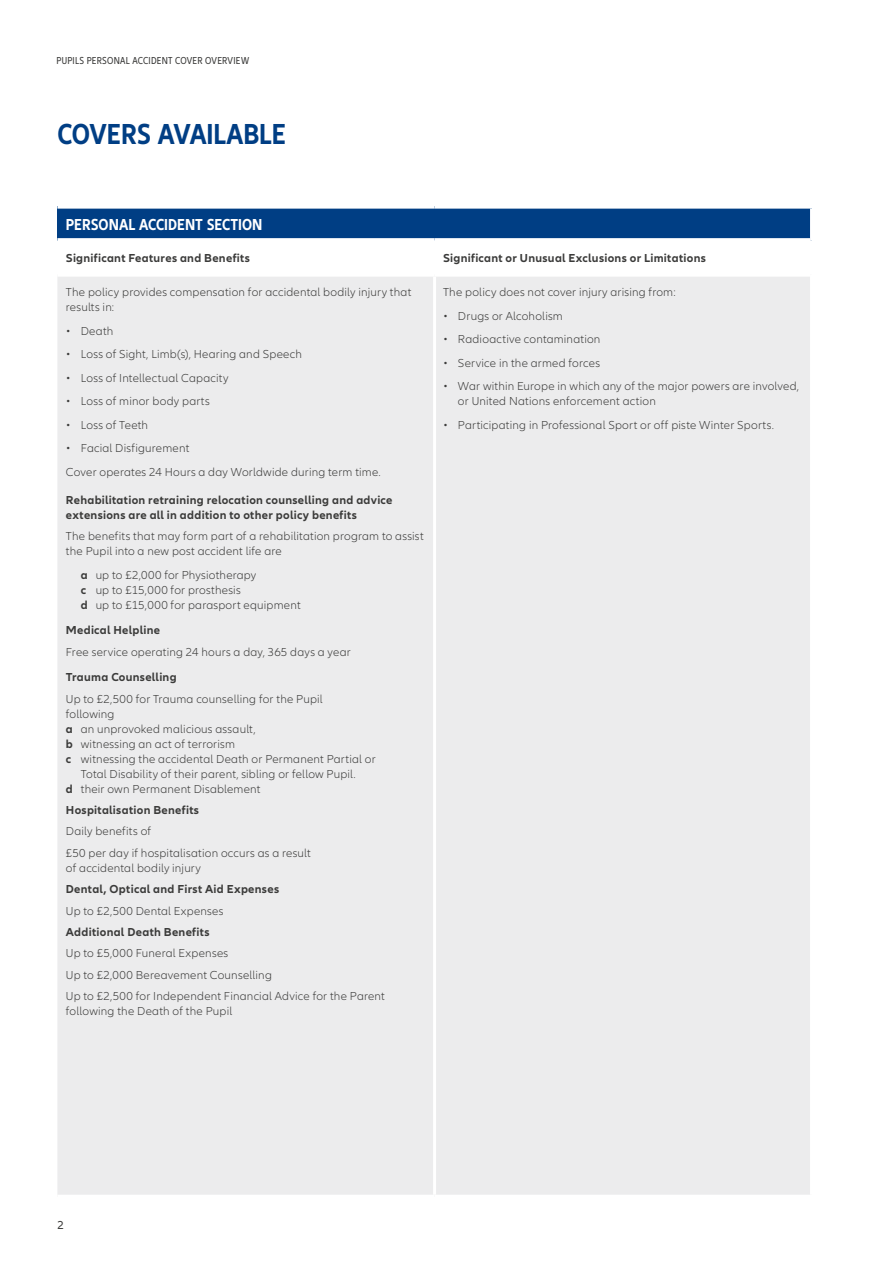
<style>
.page{position:relative;width:893px;height:1263px;background:#fff}
.page>*{position:absolute;margin:0;border:0;box-sizing:border-box;transform-origin:0 0}
.t1{font:700 condensed 30px "Allianz Neo";color:#003e84}
.t2{font:700 condensed 16.5px "Allianz Neo";color:#fff}
.t3{font:300 12px/15px "Allianz Neo";letter-spacing:.015em;color:#3b3b3a}
.t4{font:700 12px/15px "Allianz Neo";letter-spacing:.025em;color:#3b3b3a}
.t5{font:12px "Allianz Neo";color:#3b3b3a}
.t6{font:condensed 10.5px "Allianz Neo";letter-spacing:.025em;color:#3b3b3a}
.s1{font-weight:700}
</style>
<div class="page">
<div style="left:57px;top:206px;width:754px;height:34px;background:#003e84"></div>
<div style="left:57px;top:277px;width:753px;height:918px;background:#ececed"></div>
<hr style="left:810px;top:209px;width:3px;height:31px;background:#fff">
<hr style="left:433px;top:277px;width:3px;height:918px;background:#fff">
<div style="left:57px;top:204px;width:378px;height:5px;background:#fff"></div>
<div style="left:435px;top:204px;width:378px;height:5px;background:#fff"></div>
<div style="left:57px;top:238px;width:378px;height:5px;background:#fff"></div>
<div style="left:435px;top:238px;width:375px;height:5px;background:#fff"></div>
<p class="t6" style="left:56px;top:55px;width:194px">PUPILS PERSONAL ACCIDENT COVER OVERVIEW</p>
<h1 class="t1" style="left:57px;top:117px;width:230px">COVERS AVAILABLE</h1>
<h2 class="t2" style="left:66px;top:215px;width:198px">PERSONAL ACCIDENT SECTION</h2>
<p class="t4" style="left:66px;top:251px;width:186px">Significant Features and Benefits</p>
<p class="t4" style="left:443px;top:251px;width:264px">Significant or Unusual Exclusions or Limitations</p>
<p class="t3" style="left:66px;top:285px;width:347px">The policy provides compensation for accidental bodily injury that results in:</p>
<p class="t3" style="left:66px;top:324px;width:49px">• Death</p>
<p class="t3" style="left:66px;top:347px;width:238px">• Loss of Sight, Limb(s), Hearing and Speech</p>
<p class="t3" style="left:66px;top:371px;width:164px">• Loss of Intellectual Capacity</p>
<p class="t3" style="left:66px;top:394px;width:145px">• Loss of minor body parts</p>
<p class="t3" style="left:66px;top:418px;width:84px">• Loss of Teeth</p>
<p class="t3" style="left:66px;top:437px;width:316px;line-height:23.5px">• Facial Disfigurement<br>Cover operates 24 Hours a day Worldwide during term time.</p>
<p class="t4" style="left:66px;top:492px;width:328px">Rehabilitation retraining relocation counselling and advice extensions are all in addition to other policy benefits</p>
<p class="t3" style="left:66px;top:529px;width:359px">The benefits that may form part of a rehabilitation program to assist the Pupil into a new post accident life are</p>
<p class="t3" style="left:81px;top:567px;width:221px"><span class="s1">a</span> up to £2,000 for Physiotherapy<br><span class="s1">c</span> up to £15,000 for prosthesis<br><span class="s1">d</span> up to £15,000 for parasport equipment</p>
<p class="t4" style="left:66px;top:623px;width:96px">Medical Helpline</p>
<p class="t3" style="left:66px;top:644px;width:286px">Free service operating 24 hours a day, 365 days a year</p>
<p class="t4" style="left:66px;top:670px;width:112px">Trauma Counselling</p>
<p class="t3" style="left:66px;top:691px;width:258px">Up to £2,500 for Trauma counselling for the Pupil</p>
<p class="t3" style="left:66px;top:706px;width:50px">following</p>
<p class="t3" style="left:66px;top:721px;width:191px"><span class="s1">a</span> an unprovoked malicious assault,</p>
<p class="t3" style="left:66px;top:736px;width:171px"><span class="s1">b</span> witnessing an act of terrorism</p>
<p class="t3" style="left:66px;top:751px;width:311px"><span class="s1">c</span> witnessing the accidental Death or Permanent Partial or</p>
<p class="t3" style="left:81px;top:766px;width:277px">Total Disability of their parent, sibling or fellow Pupil.</p>
<p class="t3" style="left:66px;top:781px;width:196px"><span class="s1">d</span> their own Permanent Disablement</p>
<p class="t4" style="left:66px;top:803px;width:135px">Hospitalisation Benefits</p>
<p class="t3" style="left:66px;top:821px;width:246px;line-height:21.5px">Daily benefits of<br>£50 per day if hospitalisation occurs as a result</p>
<p class="t3" style="left:66px;top:861px;width:137px">of accidental bodily injury</p>
<p class="t4" style="left:66px;top:882px;width:215px">Dental, Optical and First Aid Expenses</p>
<p class="t3" style="left:66px;top:903px;width:159px">Up to £2,500 Dental Expenses</p>
<p class="t4" style="left:66px;top:925px;width:145px">Additional Death Benefits</p>
<p class="t3" style="left:66px;top:943px;width:320px;line-height:21.5px">Up to £5,000 Funeral Expenses<br>Up to £2,000 Bereavement Counselling<br>Up to £2,500 for Independent Financial Advice for the Parent</p>
<p class="t3" style="left:66px;top:1004px;width:168px">following the Death of the Pupil</p>
<p class="t3" style="left:443px;top:285px;width:234px">The policy does not cover injury arising from:</p>
<p class="t3" style="left:443px;top:309px;width:121px">• Drugs or Alcoholism</p>
<p class="t3" style="left:443px;top:332px;width:159px">• Radioactive contamination</p>
<p class="t3" style="left:443px;top:356px;width:159px">• Service in the armed forces</p>
<p class="t3" style="left:458px;top:379px;width:343px;text-indent:-15px">• War within Europe in which any of the major powers are involved, or United Nations enforcement action</p>
<p class="t3" style="left:443px;top:418px;width:332px">• Participating in Professional Sport or off piste Winter Sports.</p>
<p class="t5" style="left:57px;top:1218px;width:8px">2</p>
</div>
